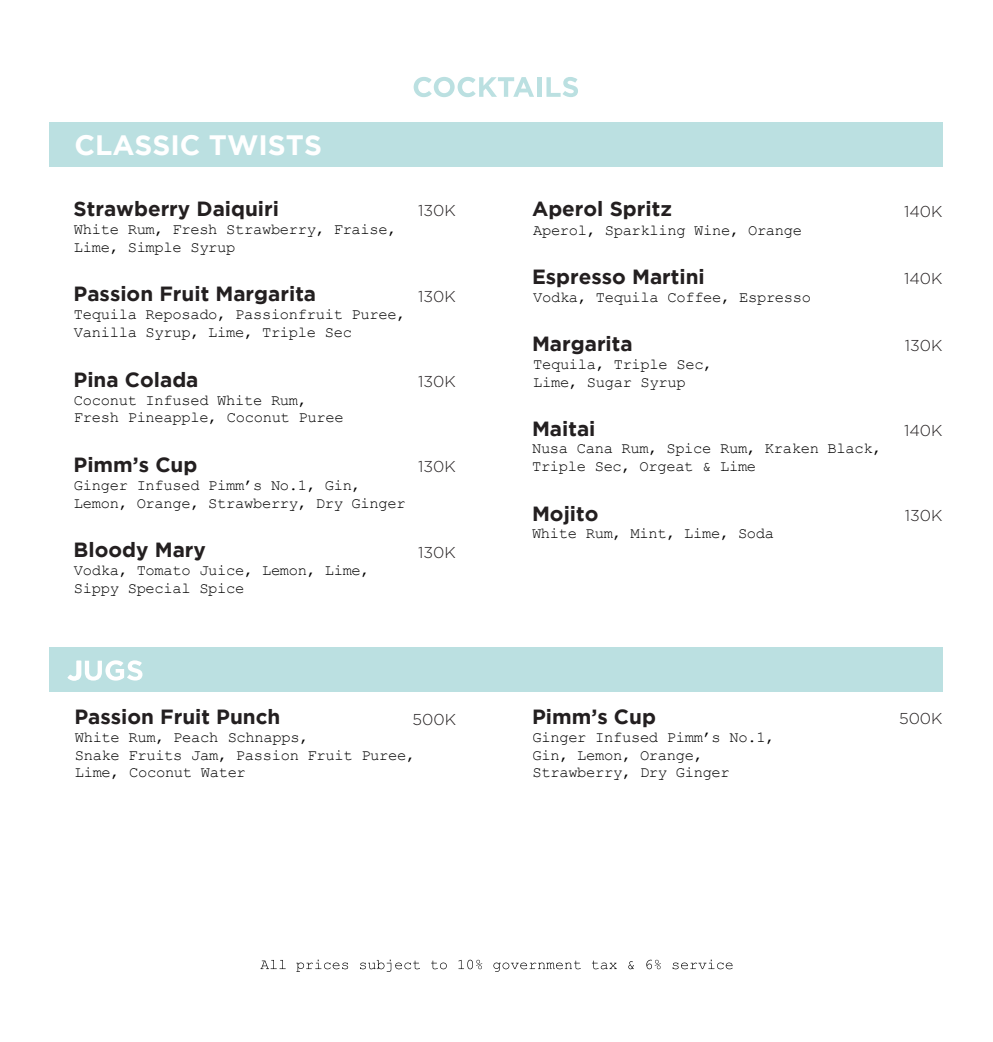
<style>
.page{position:relative;width:993px;height:1042px;background:#fff}
.page>*{position:absolute;margin:0;border:0;box-sizing:border-box;transform-origin:0 0}
.t1{font:700 28px "Gotham";color:#fff}
.t2{font:700 20.47px "Gotham";color:#231f20}
.t3{font:300 15.75px "Gotham";color:#231f20}
.t4{font:15.4px/17.5px "Courier New";letter-spacing:-.02em;color:#000}
</style>
<div class="page">
<div style="left:49px;top:122px;width:893px;height:45px;background:#bbe0e1"></div>
<svg style="left:413px;top:77px;width:121px;height:20px"></svg>
<hr style="left:537px;top:77px;width:4px;height:20px;background:#bbe0e1">
<svg style="left:546px;top:77px;width:32px;height:20px"></svg>
<div style="left:49px;top:647px;width:893px;height:44px;background:#bbe0e1"></div>
<svg style="left:67px;top:660px;width:75px;height:20px"></svg>
<svg style="left:260px;top:960px;width:26px;height:9px"></svg>
<svg style="left:296px;top:959px;width:52px;height:13px"></svg>
<svg style="left:360px;top:959px;width:60px;height:13px"></svg>
<svg style="left:431px;top:960px;width:15px;height:9px"></svg>
<svg style="left:458px;top:959px;width:24px;height:10px"></svg>
<svg style="left:493px;top:960px;width:87px;height:12px"></svg>
<svg style="left:591px;top:960px;width:25px;height:9px"></svg>
<svg style="left:628px;top:961px;width:5px;height:8px"></svg>
<svg style="left:646px;top:959px;width:14px;height:10px"></svg>
<svg style="left:672px;top:959px;width:60px;height:10px"></svg>
<h1 class="t1" style="left:74px;top:129px;width:249px">CLASSIC TWISTS</h1>
<h2 class="t2" style="left:74px;top:197px;width:207px">Strawberry Daiquiri</h2>
<p class="t4" style="left:74px;top:220px;width:324px">White Rum, Fresh Strawberry, Fraise,<br>Lime, Simple Syrup</p>
<h2 class="t2" style="left:74px;top:282px;width:244px">Passion Fruit Margarita</h2>
<p class="t3" style="left:418px;top:286px;width:39px">130K</p>
<p class="t4" style="left:74px;top:305px;width:333px">Tequila Reposado, Passionfruit Puree,<br>Vanilla Syrup, Lime, Triple Sec</p>
<h2 class="t2" style="left:74px;top:367px;width:126px">Pina Colada</h2>
<p class="t3" style="left:418px;top:371px;width:39px">130K</p>
<p class="t4" style="left:74px;top:390px;width:271px">Coconut Infused White Rum,<br>Fresh Pineapple, Coconut Puree</p>
<h2 class="t2" style="left:532px;top:197px;width:141px">Aperol Spritz</h2>
<p class="t3" style="left:418px;top:201px;width:39px">130K</p>
<p class="t3" style="left:903px;top:201px;width:40px">140K</p>
<p class="t4" style="left:533px;top:220px;width:270px">Aperol, Sparkling Wine, Orange</p>
<h2 class="t2" style="left:532px;top:265px;width:174px">Espresso Martini</h2>
<p class="t3" style="left:903px;top:268px;width:40px">140K</p>
<p class="t4" style="left:533px;top:288px;width:279px">Vodka, Tequila Coffee, Espresso</p>
<h2 class="t2" style="left:532px;top:332px;width:102px">Margarita</h2>
<p class="t3" style="left:904px;top:336px;width:39px">130K</p>
<p class="t4" style="left:533px;top:355px;width:181px">Tequila, Triple Sec,<br>Lime, Sugar Syrup</p>
<h2 class="t2" style="left:532px;top:417px;width:65px">Maitai</h2>
<p class="t3" style="left:903px;top:421px;width:40px">140K</p>
<p class="t4" style="left:532px;top:439px;width:351px">Nusa Cana Rum, Spice Rum, Kraken Black,</p>
<h2 class="t2" style="left:74px;top:453px;width:125px">Pimm’s Cup</h2>
<p class="t3" style="left:418px;top:457px;width:39px">130K</p>
<p class="t4" style="left:532px;top:457px;width:226px">Triple Sec, Orgeat &amp; Lime</p>
<p class="t4" style="left:74px;top:476px;width:333px">Ginger Infused Pimm’s No.1, Gin,<br>Lemon, Orange, Strawberry, Dry Ginger</p>
<h2 class="t2" style="left:74px;top:538px;width:134px">Bloody Mary</h2>
<p class="t3" style="left:418px;top:542px;width:39px">130K</p>
<p class="t4" style="left:74px;top:561px;width:297px">Vodka, Tomato Juice, Lemon, Lime,<br>Sippy Special Spice</p>
<h2 class="t2" style="left:532px;top:501px;width:68px">Mojito</h2>
<p class="t4" style="left:532px;top:523px;width:243px">White Rum, Mint, Lime, Soda</p>
<p class="t3" style="left:904px;top:505px;width:39px">130K</p>
<h2 class="t2" style="left:532px;top:705px;width:125px">Pimm’s Cup</h2>
<p class="t4" style="left:532px;top:728px;width:243px">Ginger Infused Pimm’s No.1,<br>Gin, Lemon, Orange,<br>Strawberry, Dry Ginger</p>
<h2 class="t2" style="left:74px;top:705px;width:207px">Passion Fruit Punch</h2>
<p class="t3" style="left:412px;top:709px;width:45px">500K</p>
<p class="t3" style="left:898px;top:709px;width:45px">500K</p>
<p class="t4" style="left:75px;top:728px;width:342px">White Rum, Peach Schnapps,<br>Snake Fruits Jam, Passion Fruit Puree,<br>Lime, Coconut Water</p>
</div>
